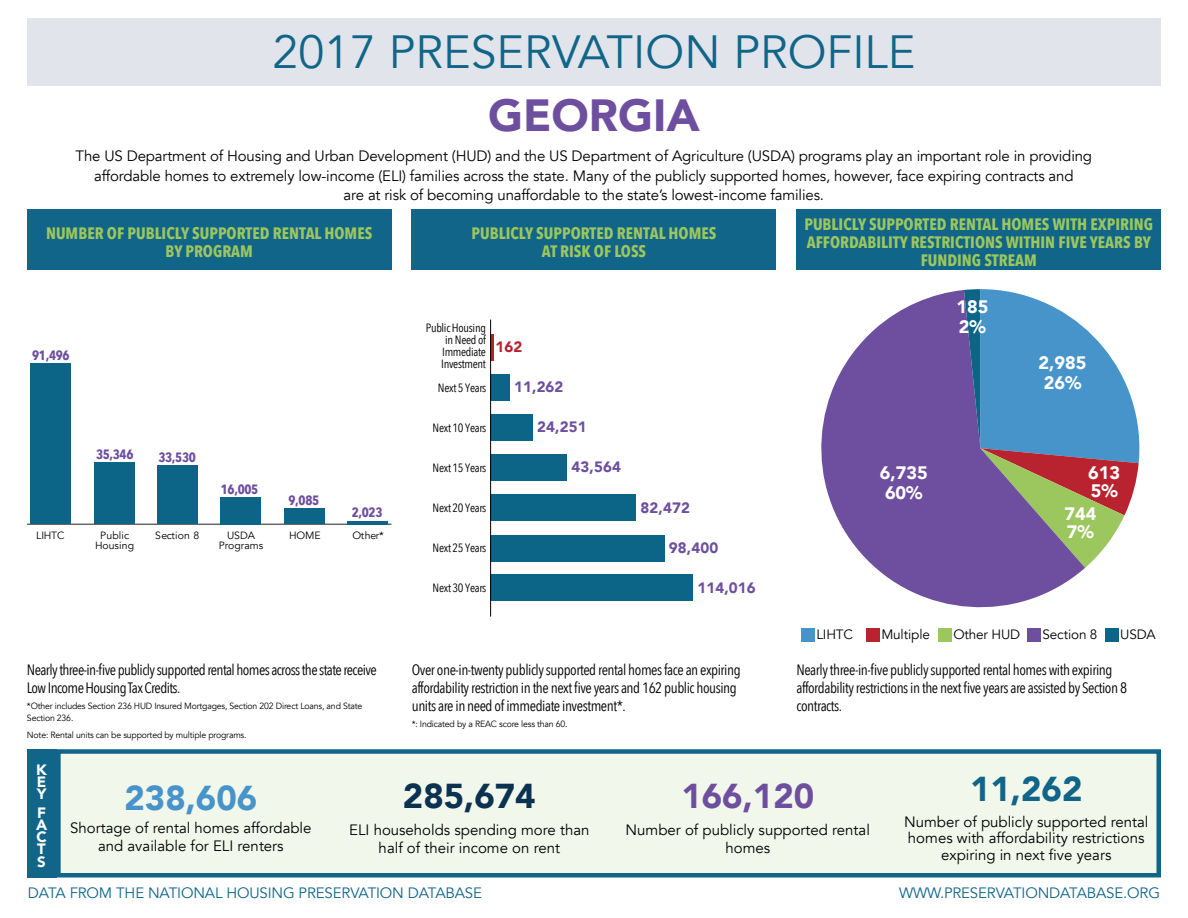
<style>
.page{position:relative;width:1188px;height:918px;background:#fff}
.page>*{position:absolute;margin:0;border:0;box-sizing:border-box;transform-origin:0 0}
.t1{font:46.5px "Avenir";color:#106588}
.t2{font:900 45px "Avenir";color:#6e4f9f}
.t3{font:900 34.5px "Avenir";color:#4794cb}
.t4{font:900 34.5px "Avenir";color:#0b3251}
.t5{font:900 34.5px "Avenir";color:#6e4f9f}
.t6{font:900 34.5px "Avenir";color:#106588}
.t7{font:900 18px/20.1px "Avenir";color:#fff}
.t8{font:700 16.5px/18px "Avenir Next Condensed";color:#9cc65e;text-align:center}
.t9{font:15px/18px "Avenir";letter-spacing:-.01em;color:#000;text-align:center}
.t10{font:15px/18px "Avenir Next Condensed";letter-spacing:-.03em;color:#000}
.t11{font:15px "Avenir";letter-spacing:-.01em;color:#106588}
.t12{font:900 15px "Avenir";letter-spacing:.005em;color:#6e4f9f}
.t13{font:900 15px/12px "Avenir";color:#fff;text-align:justify}
.t14{font:900 15px "Avenir";color:#b8232f}
.t15{font:700 13.5px "Avenir Next Condensed";letter-spacing:-.025em;color:#6e4f9f}
.t16{font:13.5px "Avenir";letter-spacing:-.01em;color:#000}
.t17{font:12px/12px "Avenir Next Condensed";letter-spacing:-.025em;color:#000;text-align:right}
.t18{font:10.5px/10.5px "Avenir";color:#000;text-align:center}
.t19{font:9px/12px "Avenir";letter-spacing:-.02em;color:#000}
</style>
<div class="page">
<div style="left:27px;top:18px;width:1134px;height:68px;background:#e1e4ea"></div>
<div style="left:27px;top:209px;width:365px;height:61px;background:#106588"></div>
<div style="left:412px;top:209px;width:364px;height:61px;background:#106588"></div>
<div style="left:797px;top:209px;width:364px;height:61px;background:#106588"></div>
<div style="left:27px;top:749px;width:29px;height:129px;background:#106588"></div>
<div style="left:58px;top:752px;width:1101px;height:123px;background:#f2f7eb"></div>
<div style="left:56px;top:749px;width:1105px;height:129px;border:4px solid #106588"></div>
<hr style="left:27px;top:524px;width:364px;height:1px;background:#231f20">
<hr style="left:347px;top:521px;width:41px;height:3px;background:#0c6587">
<div style="left:284px;top:508px;width:41px;height:16px;background:#0c6587"></div>
<div style="left:220px;top:497px;width:41px;height:27px;background:#0c6587"></div>
<div style="left:158px;top:465px;width:40px;height:59px;background:#0c6587"></div>
<div style="left:95px;top:462px;width:40px;height:62px;background:#0c6587"></div>
<div style="left:31px;top:364px;width:40px;height:160px;background:#0c6587"></div>
<hr style="left:491px;top:334px;width:3px;height:27px;background:#b8232f">
<div style="left:491px;top:374px;width:19px;height:27px;background:#0c6587"></div>
<div style="left:491px;top:414px;width:42px;height:27px;background:#0c6587"></div>
<div style="left:491px;top:454px;width:76px;height:27px;background:#0c6587"></div>
<div style="left:491px;top:494px;width:145px;height:27px;background:#0c6587"></div>
<div style="left:491px;top:535px;width:174px;height:27px;background:#0c6587"></div>
<div style="left:491px;top:574px;width:202px;height:27px;background:#0c6587"></div>
<hr style="left:490px;top:320px;width:1px;height:297px;background:#000">
<div style="left:802px;top:628px;width:13px;height:13px;background:#4794cb"></div>
<div style="left:866px;top:628px;width:14px;height:13px;background:#b8232f"></div>
<div style="left:938px;top:628px;width:14px;height:13px;background:#9cc65e"></div>
<div style="left:1028px;top:628px;width:13px;height:13px;background:#6e4f9f"></div>
<div style="left:1105px;top:628px;width:14px;height:13px;background:#0c6587"></div>
<svg style="left:821px;top:290px;width:264px;height:318px;fill:#6e4f9f"></svg>
<svg style="left:964px;top:289px;width:175px;height:279px;background:#7c91af"></svg>
<h1 class="t1" style="left:273px;top:24px;width:644px">2017 PRESERVATION PROFILE</h1>
<h2 class="t2" style="left:488px;top:76px;width:213px">GEORGIA</h2>
<p class="t9" style="left:76px;top:147px;width:1018px;line-height:19.5px">The US Department of Housing and Urban Development (HUD) and the US Department of Agriculture (USDA) programs play an important role in providing affordable homes to extremely low-income (ELI) families across the state. Many of the publicly supported homes, however, face expiring contracts and<br>are at risk of becoming unaffordable to the state’s lowest-income families.</p>
<p class="t8" style="left:46px;top:224px;width:328px">NUMBER OF PUBLICLY SUPPORTED RENTAL HOMES<br>BY PROGRAM</p>
<p class="t8" style="left:472px;top:224px;width:246px">PUBLICLY SUPPORTED RENTAL HOMES<br>AT RISK OF LOSS</p>
<p class="t8" style="left:804px;top:215px;width:350px">PUBLICLY SUPPORTED RENTAL HOMES WITH EXPIRING<br>AFFORDABILITY RESTRICTIONS WITHIN FIVE YEARS BY<br>FUNDING STREAM</p>
<p class="t15" style="left:32px;top:347px;width:39px">91,496</p>
<p class="t15" style="left:96px;top:446px;width:39px">35,346</p>
<p class="t15" style="left:158px;top:449px;width:39px">33,530</p>
<p class="t15" style="left:221px;top:481px;width:39px">16,005</p>
<p class="t15" style="left:289px;top:492px;width:32px">9,085</p>
<p class="t15" style="left:352px;top:504px;width:32px">2,023</p>
<p class="t18" style="left:36px;top:530px;width:30px">LIHTC</p>
<p class="t18" style="left:100px;top:530px;width:31px">Public</p>
<p class="t18" style="left:155px;top:530px;width:46px">Section 8</p>
<p class="t18" style="left:95px;top:540px;width:40px">Housing</p>
<p class="t18" style="left:219px;top:530px;width:46px">USDA<br>Programs</p>
<p class="t18" style="left:289px;top:530px;width:33px">HOME</p>
<p class="t18" style="left:352px;top:530px;width:33px">Other*</p>
<p class="t10" style="left:27px;top:660px;width:351px">Nearly three-in-five publicly supported rental homes across the state receive<br>Low Income Housing Tax Credits.</p>
<p class="t19" style="left:27px;top:700px;width:337px">*Other includes Section 236 HUD Insured Mortgages, Section 202 Direct Loans, and State<br>Section 236.</p>
<p class="t19" style="left:27px;top:729px;width:221px">Note: Rental units can be supported by multiple programs.</p>
<p class="t17" style="left:426px;top:321px;width:62px">Public Housing in Need of<br>Immediate<br>Investment</p>
<p class="t14" style="left:496px;top:334px;width:28px">162</p>
<p class="t17" style="left:438px;top:381px;width:50px">Next 5 Years</p>
<p class="t12" style="left:514px;top:374px;width:51px">11,262</p>
<p class="t17" style="left:433px;top:421px;width:55px">Next 10 Years</p>
<p class="t12" style="left:537px;top:414px;width:51px">24,251</p>
<p class="t17" style="left:433px;top:461px;width:55px">Next 15 Years</p>
<p class="t12" style="left:572px;top:454px;width:51px">43,564</p>
<p class="t17" style="left:433px;top:501px;width:55px">Next 20 Years</p>
<p class="t12" style="left:641px;top:495px;width:51px">82,472</p>
<p class="t17" style="left:433px;top:541px;width:55px">Next 25 Years</p>
<p class="t12" style="left:669px;top:535px;width:51px">98,400</p>
<p class="t17" style="left:433px;top:581px;width:55px">Next 30 Years</p>
<p class="t12" style="left:697px;top:575px;width:60px">114,016</p>
<p class="t10" style="left:412px;top:660px;width:330px">Over one-in-twenty publicly supported rental homes face an expiring affordability restriction in the next five years and 162 public housing units are in need of immediate investment*.</p>
<p class="t19" style="left:412px;top:718px;width:157px">*: Indicated by a REAC score less than 60.</p>
<p class="t7" style="left:956px;top:296px;width:33px">185<br>2%</p>
<p class="t7" style="left:880px;top:462px;width:49px">6,735<br>60%</p>
<p class="t7" style="left:1039px;top:352px;width:49px">2,985<br>26%</p>
<p class="t7" style="left:1088px;top:463px;width:33px;line-height:18.6px">613<br>5%</p>
<p class="t7" style="left:1064px;top:504px;width:33px;line-height:18.6px">744<br>7%</p>
<p class="t16" style="left:816px;top:627px;width:38px">LIHTC</p>
<p class="t16" style="left:881px;top:627px;width:50px">Multiple</p>
<p class="t16" style="left:953px;top:627px;width:68px">Other HUD</p>
<p class="t16" style="left:1043px;top:627px;width:56px">Section 8</p>
<p class="t16" style="left:1120px;top:627px;width:37px">USDA</p>
<p class="t10" style="left:797px;top:660px;width:332px">Nearly three-in-five publicly supported rental homes with expiring affordability restrictions in the next five years are assisted by Section 8 contracts.</p>
<p class="t13" style="left:36px;top:763px;width:12px">K E Y</p>
<p class="t13" style="left:36px;top:806px;width:13px">F A C T</p>
<p class="t13" style="left:37px;top:855px;width:10px">S</p>
<h3 class="t3" style="left:125px;top:769px;width:134px">238,606</h3>
<p class="t9" style="left:70px;top:819px;width:243px">Shortage of rental homes affordable and available for ELI renters</p>
<h3 class="t4" style="left:403px;top:767px;width:134px">285,674</h3>
<p class="t9" style="left:349px;top:821px;width:242px">ELI households spending more than half of their income on rent</p>
<h3 class="t5" style="left:681px;top:767px;width:134px">166,120</h3>
<p class="t9" style="left:626px;top:821px;width:246px">Number of publicly supported rental homes</p>
<h3 class="t6" style="left:970px;top:760px;width:114px">11,262</h3>
<p class="t9" style="left:904px;top:814px;width:246px;line-height:16.5px">Number of publicly supported rental homes with affordability restrictions expiring in next five years</p>
<p class="t11" style="left:28px;top:884px;width:456px">DATA FROM THE NATIONAL HOUSING PRESERVATION DATABASE</p>
<p class="t11" style="left:899px;top:884px;width:262px">WWW.PRESERVATIONDATABASE.ORG</p>
</div>
